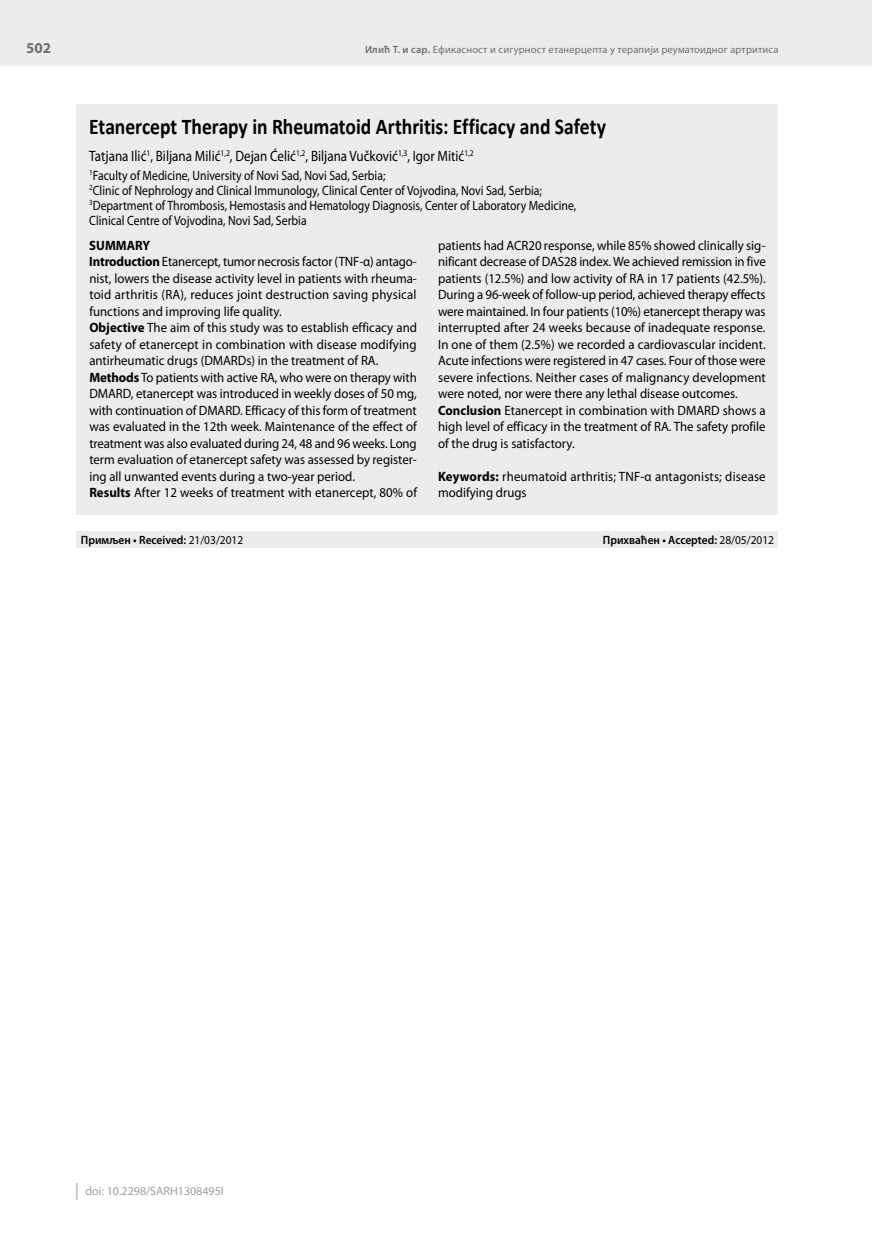
<style>
.page{position:relative;width:872px;height:1234px;background:#fff}
.page>*{position:absolute;margin:0;border:0;box-sizing:border-box;transform-origin:0 0}
.t1{font:700 22.5px "Calibri";letter-spacing:-.005em;color:#000;scale:.87 1}
.t2{font:15px "Myriad Pro";color:#000;scale:.87 1}
.t3{font:700 15px "Myriad Pro";color:#6f6f6e}
.t4{font:13.5px/16.5px "Myriad Pro";color:#000;scale:.95 1}
.t5{font:13.5px/15px "Myriad Pro";color:#000;scale:.87 1}
.t6{font:600 12px "Myriad Pro";color:#000;scale:.95 1}
.t7{font:12px "Myriad Pro";color:#9c9d9d}
.t8{font:10.5px "Myriad Pro";letter-spacing:.015em;color:#6f6f6e}
.s1{font-weight:600}
.s2{font-weight:700}
.s3{font-weight:400}
</style>
<div class="page">
<div style="left:0;top:0;width:872px;height:66px;background:#ececed"></div>
<svg style="left:77px;top:1183px;width:1px;height:16px"></svg>
<hr style="left:871px;top:0;width:1px;height:66px;background:#9c9d9d">
<div style="left:77px;top:104px;width:701px;height:410px;background:#ececed"></div>
<div style="left:77px;top:531px;width:701px;height:16px;background:#ececed"></div>
<p class="t3" style="left:26px;top:40px;width:26px">502</p>
<p class="t8" style="left:365px;top:44px;width:415px"><span class="s1">Илић Т. и сар.</span> Ефикасност и сигурност етанерцепта у терапији реуматоидног артритиса</p>
<h1 class="t1" style="left:89px;top:112px;width:595px">Etanercept Therapy in Rheumatoid Arthritis: Efficacy and Safety</h1>
<p class="t2" style="left:89px;top:147px;width:443px">Tatjana Ilić<sup>1</sup>, Biljana Milić<sup>1,2</sup>, Dejan Ćelić<sup>1,2</sup>, Biljana Vučković<sup>1,3</sup>, Igor Mitić<sup>1,2</sup></p>
<p class="t5" style="left:89px;top:168px;width:561px"><sup>1</sup>Faculty of Medicine, University of Novi Sad, Novi Sad, Serbia;<br><sup>2</sup>Clinic of Nephrology and Clinical Immunology, Clinical Center of Vojvodina, Novi Sad, Serbia; <sup>3</sup>Department of Thrombosis, Hemostasis and Hematology Diagnosis, Center of Laboratory Medicine, Clinical Centre of Vojvodina, Novi Sad, Serbia</p>
<p class="t4" style="left:89px;top:237px;width:346px"><span class="s2">SUMMARY<br>Introduction</span> Etanercept, tumor necrosis factor (TNF-α) antago&shy;nist, lowers the disease activity level in patients with rheuma&shy;toid arthritis (RA), reduces joint destruction saving physical functions and improving life quality.<br><span class="s2">Objective</span> The aim of this study was to establish efficacy and safety of etanercept in combination with disease modifying antirheumatic drugs (DMARDs) in the treatment of RA.<br><span class="s2">Methods</span> To patients with active RA, who were on therapy with DMARD, etanercept was introduced in weekly doses of 50 mg, with continuation of DMARD. Efficacy of this form of treatment was evaluated in the 12th week. Maintenance of the effect of treatment was also evaluated during 24, 48 and 96 weeks. Long term evaluation of etanercept safety was assessed by register&shy;ing all unwanted events during a two-year period.<br><span class="s2">Results</span> After 12 weeks of treatment with etanercept, 80% of</p>
<p class="t4" style="left:438px;top:237px;width:346px">patients had ACR20 response, while 85% showed clinically sig&shy;nificant decrease of DAS28 index. We achieved remission in five patients (12.5%) and low activity of RA in 17 patients (42.5%).<br>During a 96-week of follow-up period, achieved therapy effects were maintained. In four patients (10%) etanercept therapy was interrupted after 24 weeks because of inadequate response.<br>In one of them (2.5%) we recorded a cardiovascular incident.<br>Acute infections were registered in 47 cases. Four of those were severe infections. Neither cases of malignancy development were noted, nor were there any lethal disease outcomes.<br><span class="s2">Conclusion</span> Etanercept in combination with DMARD shows a high level of efficacy in the treatment of RA. The safety profile of the drug is satisfactory.</p>
<p class="t4" style="left:438px;top:468px;width:346px"><span class="s2">Keywords:</span> rheumatoid arthritis; TNF-α antagonists; disease modifying drugs</p>
<p class="t6" style="left:81px;top:533px;width:173px">Примљен • Received: <span class="s3">21/03/2012</span></p>
<p class="t6" style="left:603px;top:533px;width:182px">Прихваћен • Accepted: <span class="s3">28/05/2012</span></p>
<p class="t7" style="left:86px;top:1184px;width:140px">doi: 10.2298/SARH1308495I</p>
</div>
